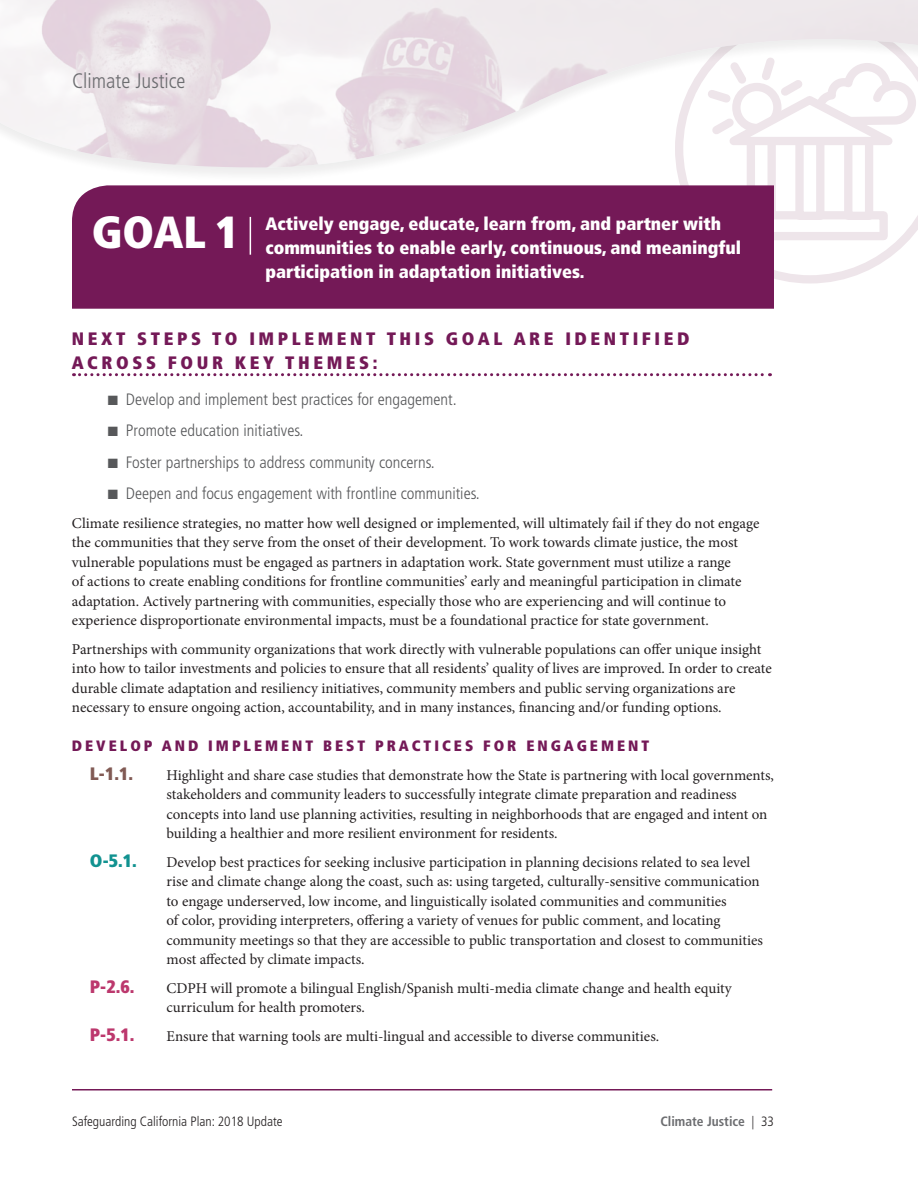
<style>
.page{position:relative;width:918px;height:1188px;background:#fff}
.page>*{position:absolute;margin:0;border:0;box-sizing:border-box;transform-origin:0 0}
.t1{font:900 condensed 45px "Frutiger LT Std";color:#fff}
.t2{font:300 condensed 21px "Frutiger LT Std";color:#6c6d70}
.t3{font:900 condensed 18px/24px "Frutiger LT Std";color:#fff}
.t4{font:900 condensed 18px/24px "Frutiger LT Std";letter-spacing:.2em;color:#741957}
.t5{font:900 condensed 18px "Frutiger LT Std";color:#bc386d}
.t6{font:900 condensed 18px "Frutiger LT Std";color:#815a54}
.t7{font:900 condensed 18px "Frutiger LT Std";color:#119290}
.t8{font:300 condensed 16.5px "Frutiger LT Std";color:#57585a}
.t9{font:15px/19.5px "Minion Pro";color:#231f20}
.t10{font:900 condensed 15px "Frutiger LT Std";letter-spacing:.2em;color:#741957}
.t11{font:300 condensed 13.5px "Frutiger LT Std";color:#231f20}
.t12{font:700 condensed 13.5px "Frutiger LT Std";color:#6c6d70}
.s1{font-weight:300;color:#231f20}
</style>
<div class="page">
<svg style="left:679px;top:183px;width:239px;height:101px"></svg>
<div style="left:733px;top:211px;width:155px;height:29px;background:#fff;border:8px solid #eee5ea"></div>
<div style="left:747px;top:137px;width:29px;height:83px;background:#fff;border:8px solid #eee5ea"></div>
<div style="left:795px;top:137px;width:29px;height:83px;background:#fff;border:8px solid #eee5ea"></div>
<div style="left:844px;top:137px;width:29px;height:83px;background:#fff;border:8px solid #eee5ea"></div>
<hr style="left:72px;top:1089px;width:700px;height:1px;background:#741957">
<div style="left:0;top:0;width:918px;height:183px;background:#231f20;opacity:.4"></div>
<img style="left:0;top:0;width:918px;height:168px">
<svg style="left:74px;top:373px;width:697px;height:3px"></svg>
<div style="left:72px;top:185px;width:702px;height:124px;background:#741957"></div>
<hr style="left:250px;top:217px;width:1px;height:38px;background:#fff">
<h2 class="t2" style="left:72px;top:69px;width:115px">Climate Justice</h2>
<h2 class="t1" style="left:92px;top:204px;width:149px">GOAL 1</h2>
<h2 class="t3" style="left:265px;top:212px;width:477px">Actively engage, educate, learn from, and partner with communities to enable early, continuous, and meaningful participation in adaptation initiatives.</h2>
<h3 class="t4" style="left:72px;top:326px;width:619px">NEXT STEPS TO IMPLEMENT THIS GOAL ARE IDENTIFIED<br>ACROSS FOUR KEY THEMES:</h3>
<p class="t8" style="left:108px;top:390px;width:350px">■ Develop and implement best practices for engagement.</p>
<p class="t8" style="left:108px;top:421px;width:197px">■ Promote education initiatives.</p>
<p class="t8" style="left:108px;top:453px;width:328px">■ Foster partnerships to address community concerns.</p>
<p class="t8" style="left:108px;top:484px;width:373px">■ Deepen and focus engagement with frontline communities.</p>
<p class="t9" style="left:72px;top:513px;width:689px">Climate resilience strategies, no matter how well designed or implemented, will ultimately fail if they do not engage the communities that they serve from the onset of their development. To work towards climate justice, the most vulnerable populations must be engaged as partners in adaptation work. State government must utilize a range<br>of actions to create enabling conditions for frontline communities’ early and meaningful participation in climate adaptation. Actively partnering with communities, especially those who are experiencing and will continue to experience disproportionate environmental impacts, must be a foundational practice for state government.</p>
<p class="t9" style="left:72px;top:639px;width:701px">Partnerships with community organizations that work directly with vulnerable populations can offer unique insight into how to tailor investments and policies to ensure that all residents’ quality of lives are improved. In order to create durable climate adaptation and resiliency initiatives, community members and public serving organizations are necessary to ensure ongoing action, accountability, and in many instances, financing and/or funding options.</p>
<h4 class="t10" style="left:72px;top:737px;width:579px">DEVELOP AND IMPLEMENT BEST PRACTICES FOR ENGAGEMENT</h4>
<p class="t6" style="left:90px;top:762px;width:45px">L-1.1.</p>
<p class="t9" style="left:166px;top:765px;width:609px">Highlight and share case studies that demonstrate how the State is partnering with local governments, stakeholders and community leaders to successfully integrate climate preparation and readiness concepts into land use planning activities, resulting in neighborhoods that are engaged and intent on building a healthier and more resilient environment for residents.</p>
<p class="t7" style="left:90px;top:849px;width:48px">O-5.1.</p>
<p class="t9" style="left:166px;top:852px;width:598px">Develop best practices for seeking inclusive participation in planning decisions related to sea level rise and climate change along the coast, such as: using targeted, culturally-sensitive communication to engage underserved, low income, and linguistically isolated communities and communities<br>of color, providing interpreters, offering a variety of venues for public comment, and locating community meetings so that they are accessible to public transportation and closest to communities most affected by climate impacts.</p>
<p class="t5" style="left:90px;top:975px;width:46px">P-2.6.</p>
<p class="t9" style="left:166px;top:978px;width:567px">CDPH will promote a bilingual English/Spanish multi-media climate change and health equity curriculum for health promoters.</p>
<p class="t5" style="left:90px;top:1023px;width:46px">P-5.1.</p>
<p class="t9" style="left:166px;top:1026px;width:494px">Ensure that warning tools are multi-lingual and accessible to diverse communities.</p>
<p class="t11" style="left:72px;top:1114px;width:212px">Safeguarding California Plan: 2018 Update</p>
<p class="t12" style="left:660px;top:1113px;width:115px">Climate Justice <span class="s1">| 33</span></p>
</div>
